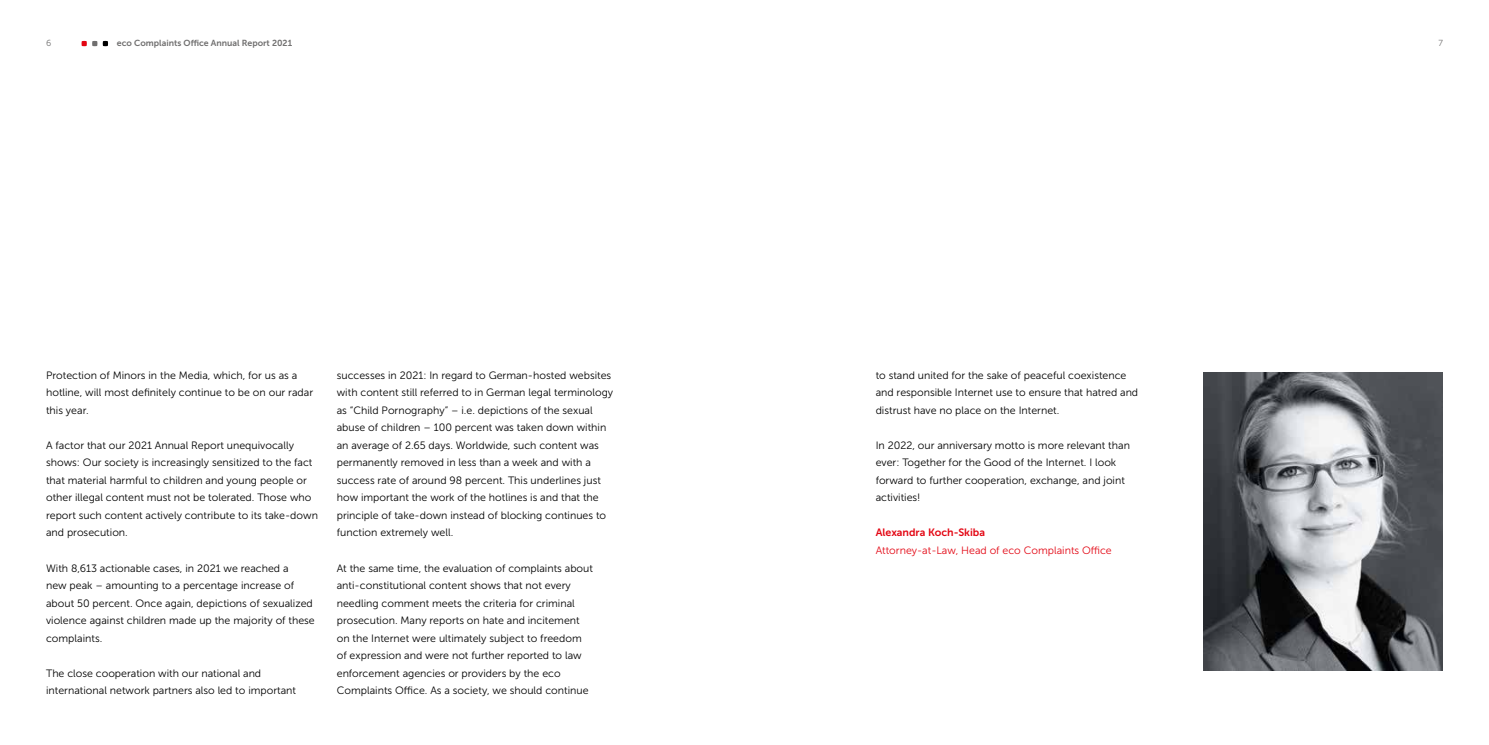
<style>
.page{position:relative;width:1489px;height:745px;background:#fff}
.page>*{position:absolute;margin:0;border:0;box-sizing:border-box;transform-origin:0 0}
.t1{font:10.62px/17.5px "Museo Sans 300";color:#000}
.t2{font:10.62px "Museo Sans 300";color:#e30613}
.t3{font:10.62px "Museo Sans 700";color:#e30613}
.t4{font:8.75px "Museo Sans 700";color:#706f6f}
.t5{font:8.75px "Museo Sans 300";color:#706f6f}
</style>
<div class="page">
<img style="left:1203px;top:372px;width:239px;height:298px">
<svg style="left:103px;top:41px;width:5px;height:5px"></svg>
<svg style="left:81px;top:41px;width:16px;height:5px"></svg>
<p class="t5" style="left:46px;top:38px;width:7px">6</p>
<p class="t4" style="left:117px;top:38px;width:177px">eco Complaints Office Annual Report 2021</p>
<p class="t5" style="left:1438px;top:38px;width:6px">7</p>
<p class="t1" style="left:46px;top:366px;width:268px">Protection of Minors in the Media, which, for us as a hotline, will most definitely continue to be on our radar this year.</p>
<p class="t1" style="left:46px;top:436px;width:273px">A factor that our 2021 Annual Report unequivocally shows: Our society is increasingly sensitized to the fact that material harmful to children and young people or other illegal content must not be tolerated. Those who report such content actively contribute to its take-down and prosecution.</p>
<p class="t1" style="left:46px;top:559px;width:270px">With 8,613 actionable cases, in 2021 we reached a<br>new peak – amounting to a percentage increase of about 50 percent. Once again, depictions of sexualized violence against children made up the majority of these complaints.</p>
<p class="t1" style="left:46px;top:664px;width:251px">The close cooperation with our national and international network partners also led to important</p>
<p class="t1" style="left:337px;top:366px;width:278px">successes in 2021: In regard to German-hosted websites with content still referred to in German legal terminology as “Child Pornography” – i.e. depictions of the sexual abuse of children – 100 percent was taken down within an average of 2.65 days. Worldwide, such content was permanently removed in less than a week and with a success rate of around 98 percent. This underlines just how important the work of the hotlines is and that the principle of take-down instead of blocking continues to function extremely well.</p>
<p class="t1" style="left:337px;top:559px;width:258px">At the same time, the evaluation of complaints about anti-constitutional content shows that not every needling comment meets the criteria for criminal prosecution. Many reports on hate and incitement on the Internet were ultimately subject to freedom of expression and were not further reported to law enforcement agencies or providers by the eco Complaints Office. As a society, we should continue</p>
<p class="t1" style="left:875px;top:366px;width:264px">to stand united for the sake of peaceful coexistence and responsible Internet use to ensure that hatred and distrust have no place on the Internet.</p>
<p class="t1" style="left:875px;top:436px;width:256px">In 2022, our anniversary motto is more relevant than ever: Together for the Good of the Internet. I look forward to further cooperation, exchange, and joint activities!</p>
<p class="t3" style="left:875px;top:526px;width:111px">Alexandra Koch-Skiba</p>
<p class="t2" style="left:875px;top:544px;width:238px">Attorney-at-Law, Head of eco Complaints Office</p>
</div>
